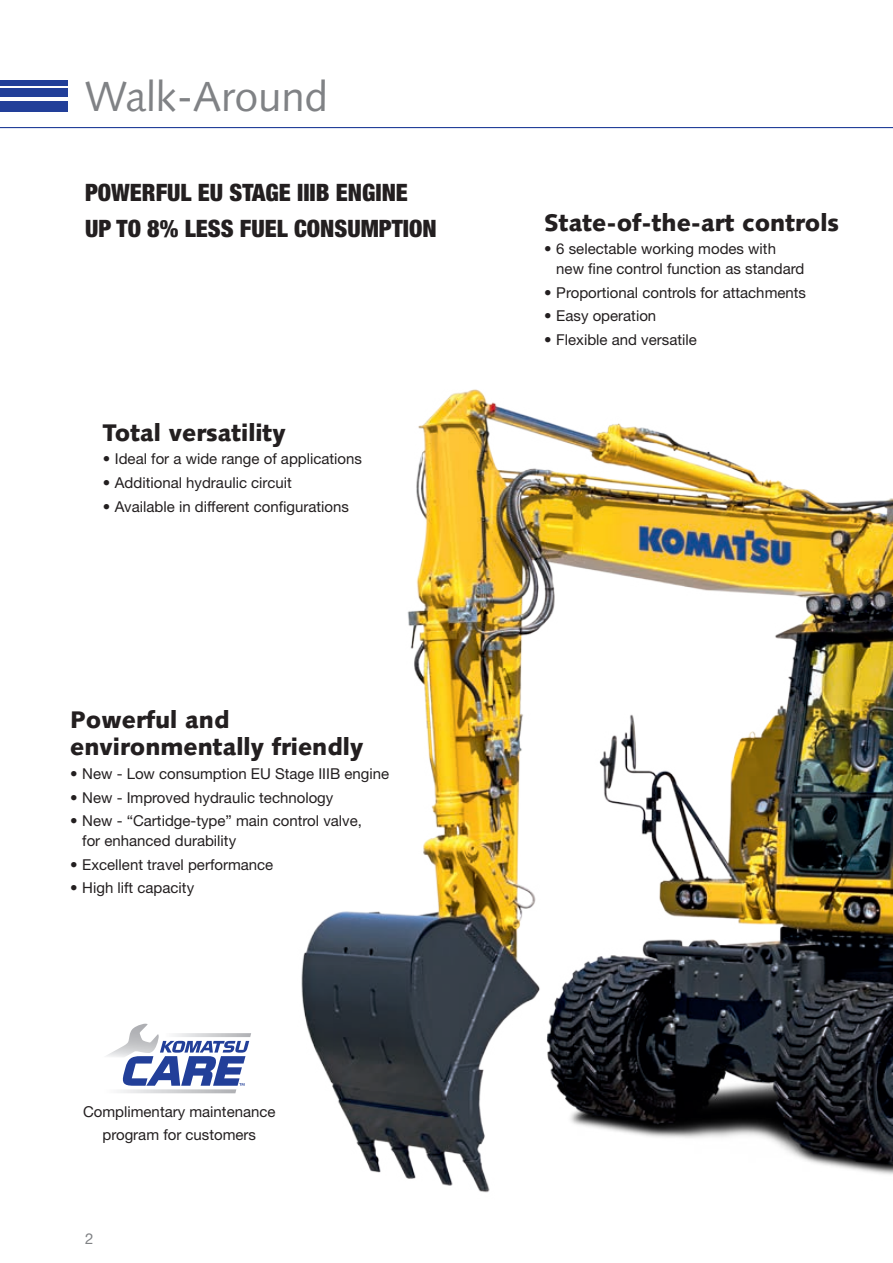
<style>
.page{position:relative;width:893px;height:1263px;background:#fff}
.page>*{position:absolute;margin:0;border:0;box-sizing:border-box;transform-origin:0 0}
.t1{font:42px "Syntax LTCE";color:#808285}
.t2{font:900 24px/27px "Syntax LTCE";color:#231f20}
.t3{font:900 condensed 24px/36px "Helvetica Neue LT Pro";color:#231f20}
.t4{font:15px/19.5px "Helvetica Neue LT Pro";color:#231f20}
.t5{font:15px "Helvetica Neue LT Pro";color:#808285}
</style>
<div class="page">
<img style="left:301px;top:389px;width:592px;height:804px">
<hr style="left:0;top:127px;width:893px;height:1px;background:#223f99">
<div style="left:0;top:101px;width:68px;height:10px;background:#223f99"></div>
<div style="left:0;top:89px;width:68px;height:8px;background:#223f99"></div>
<div style="left:0;top:80px;width:68px;height:5px;background:#223f99"></div>
<svg style="left:106px;top:1024px;width:145px;height:69px"></svg>
<h1 class="t1" style="left:85px;top:72px;width:245px">Walk-Around</h1>
<h2 class="t3" style="left:85px;top:174px;width:353px">POWERFUL EU STAGE IIIB ENGINE<br>UP TO 8% LESS FUEL CONSUMPTION</h2>
<h2 class="t2" style="left:103px;top:419px;width:184px">Total versatility</h2>
<p class="t4" style="left:103px;top:449px;width:261px">• Ideal for a wide range of applications</p>
<p class="t4" style="left:103px;top:473px;width:190px">• Additional hydraulic circuit</p>
<p class="t4" style="left:103px;top:496px;width:248px">• Available in different configurations</p>
<h2 class="t2" style="left:70px;top:706px;width:295px">Powerful and environmentally friendly</h2>
<p class="t4" style="left:70px;top:763px;width:320px">• New - Low consumption EU Stage IIIB engine</p>
<p class="t4" style="left:70px;top:787px;width:265px">• New - Improved hydraulic technology</p>
<p class="t4" style="left:82px;top:811px;width:281px;text-indent:-12px">• New - “Cartidge-type” main control valve, for enhanced durability</p>
<p class="t4" style="left:70px;top:854px;width:205px">• Excellent travel performance</p>
<p class="t4" style="left:70px;top:878px;width:125px">• High lift capacity</p>
<p class="t4" style="left:83px;top:1100px;width:194px;line-height:22.5px;text-align:center">Complimentary maintenance program for customers</p>
<p class="t5" style="left:85px;top:1229px;width:10px">2</p>
<h2 class="t2" style="left:544px;top:209px;width:296px">State-of-the-art controls</h2>
<p class="t4" style="left:556px;top:239px;width:250px;text-indent:-12px">• 6 selectable working modes with new fine control function as standard</p>
<p class="t4" style="left:544px;top:282px;width:263px">• Proportional controls for attachments</p>
<p class="t4" style="left:544px;top:306px;width:114px">• Easy operation</p>
<p class="t4" style="left:544px;top:330px;width:154px">• Flexible and versatile</p>
</div>
